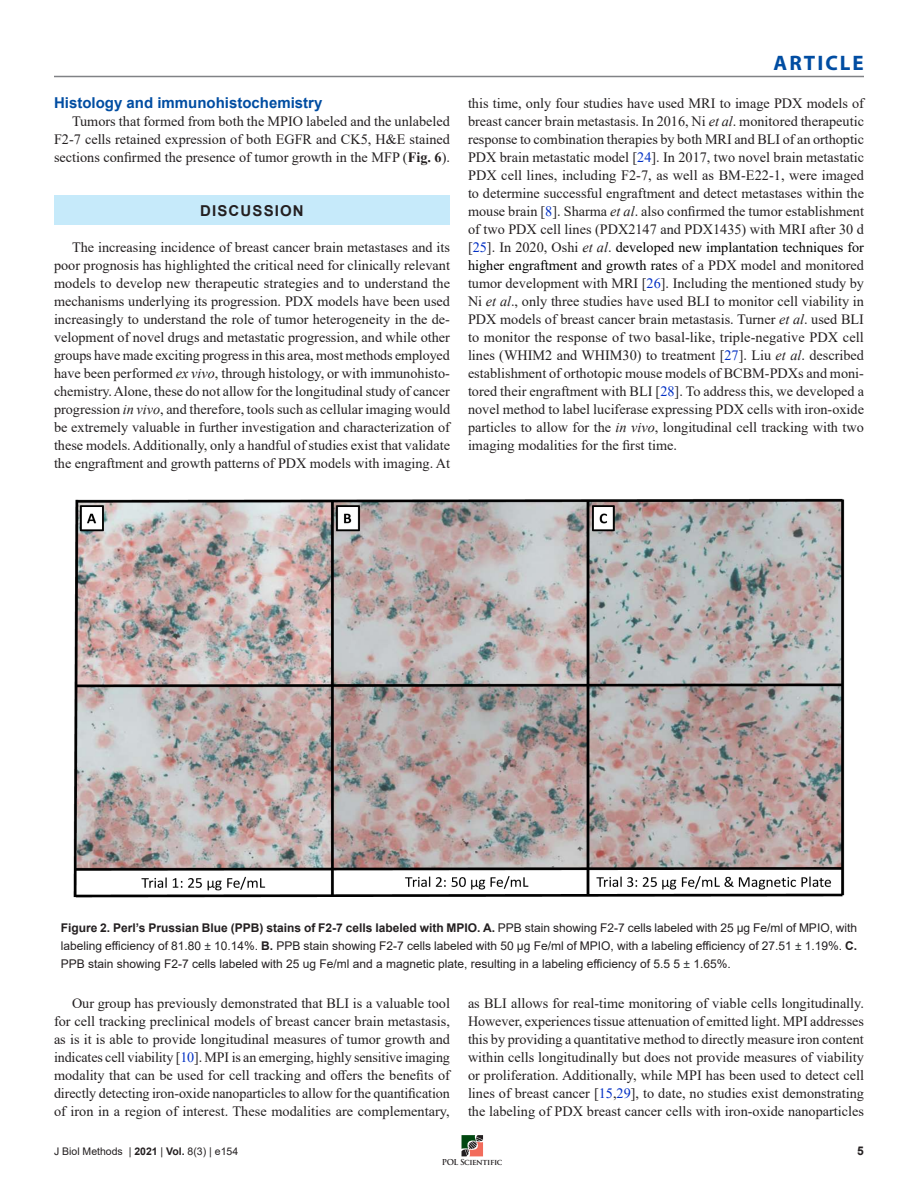
<style>
.page{position:relative;width:918px;height:1188px;background:#fff}
.page>*{position:absolute;margin:0;border:0;box-sizing:border-box;transform-origin:0 0}
.t1{font:700 21px "Myriad Pro";letter-spacing:.095em;color:#014da2}
.Subhead_Blue{font:700 15px "Arial";color:#014da2}
.Section_Header{font:700 15px "Arial";letter-spacing:.075em;color:#231f20}
.Body{font:14.25px/18px "Times New Roman";color:#231f20;text-align:justify}
.Figure_Legend_-_Span{font:12px/18px "Arial";color:#231f20;text-align:justify}
.t2{font:700 12px "Arial";color:#231f20}
.t3{font:10.5px "Arial";color:#231f20}
.t4{font:700 7.95px "Trajan Pro";letter-spacing:-.05em;color:#231f20}
.s1{font-weight:700}
.s2{font-style:italic}
.s3{color:#002fc4}
.s4{color:#000}
.s5{color:#3c4043}
</style>
<div class="page">
<svg style="left:462px;top:1135px;width:21px;height:21px"></svg>
<hr style="left:54px;top:76px;width:810px;height:1px;background:#808285">
<div style="left:54px;top:195px;width:396px;height:30px;background:#c6eafa"></div>
<img style="left:73px;top:498px;width:772px;height:400px">
<p class="Subhead_Blue" style="left:54px;top:92px;width:270px">Histology and immunohistochemistry</p>
<p class="Body" style="left:54px;top:112px;width:398px;text-indent:18px">Tumors that formed from both the MPIO labeled and the unlabeled F2-7 cells retained expression of both EGFR and CK5, H&amp;E stained sections confirmed the presence of tumor growth in the MFP (<span class="s1">Fig. 6</span>).</p>
<p class="Section_Header" style="left:200px;top:200px;width:105px">DISCUSSION</p>
<p class="Body" style="left:54px;top:238px;width:398px;text-indent:18px">The increasing incidence of breast cancer brain metastases and its poor prognosis has highlighted the critical need for clinically relevant models to develop new therapeutic strategies and to understand the mechanisms underlying its progression. PDX models have been used increasingly to understand the role of tumor heterogeneity in the de&shy;velopment of novel drugs and metastatic progression, and while other groups have made exciting progress in this area, most methods employed have been performed <span class="s2">ex vivo</span>, through histology, or with immunohisto&shy;chemistry. Alone, these do not allow for the longitudinal study of cancer progression <span class="s2">in vivo</span>, and therefore, tools such as cellular imaging would be extremely valuable in further investigation and characterization of these models. Additionally, only a handful of studies exist that validate the engraftment and growth patterns of PDX models with imaging. At</p>
<h1 class="t1" style="left:774px;top:49px;width:92px">ARTICLE</h1>
<p class="Body" style="left:468px;top:94px;width:398px">this time, only four studies have used MRI to image PDX models of breast cancer brain metastasis. In 2016, Ni <span class="s2">et al</span>. monitored therapeutic response to combination therapies by both MRI and BLI of an orthoptic PDX brain metastatic model [<span class="s3">24</span>]. In 2017, two novel brain metastatic PDX cell lines, including F2-7, as well as BM-E22-1, were imaged to determine successful engraftment and detect metastases within the mouse brain [<span class="s3">8</span>]. Sharma <span class="s2">et al</span>. also confirmed the tumor establishment of two PDX cell lines (PDX2147 and PDX1435) with MRI after 30 d [<span class="s3">25</span>]. In 2020, Oshi <span class="s2">et al</span>. <span class="s4">developed new implantation techniques for higher engraftment and growth rates</span> of a PDX model and monitored tumor development with MRI [<span class="s3">26</span>]. Including the mentioned study by Ni <span class="s2">et al</span>., only three studies have used BLI to monitor cell viability in PDX models of breast cancer brain metastasis. Turner <span class="s2">et al</span>. used BLI to monitor the response of two basal-like, triple-negative PDX cell lines (WHIM2 and WHIM30) to treatment [<span class="s3">27</span>]. Liu <span class="s2">et al</span>. described establishment of orthotopic mouse models of BCBM-PDXs and moni&shy;tored their engraftment with BLI [<span class="s3">28</span>]. To address this, we developed a novel method to label luciferase expressing PDX cells with iron-oxide particles to allow for the <span class="s2">in vivo</span>, longitudinal cell tracking with two imaging modalities for the first time.</p>
<p class="Figure_Legend_-_Span" style="left:61px;top:918px;width:798px"><span class="s1">Figure 2. Perl’s Prussian Blue (PPB) stains of F2-7 cells labeled with MPIO. A.</span> PPB stain showing F2-7 cells labeled with 25 μg Fe/ml of MPIO, with labeling efficiency of 81.80 <span class="s5">±</span> 10.14%. <span class="s1">B.</span> PPB stain showing F2-7 cells labeled with 50 μg Fe/ml of MPIO, with a labeling efficiency of 27.51 <span class="s5">±</span> 1.19%. <span class="s1">C.<br></span>PPB stain showing F2-7 cells labeled with 25 ug Fe/ml and a magnetic plate, resulting in a labeling efficiency of 5.5 5 <span class="s5">±</span> 1.65%.</p>
<p class="Body" style="left:54px;top:994px;width:398px;text-indent:18px">Our group has previously demonstrated that BLI is a valuable tool for cell tracking preclinical models of breast cancer brain metastasis, as is it is able to provide longitudinal measures of tumor growth and indicates cell viability [<span class="s3">10</span>]. MPI is an emerging, highly sensitive imaging modality that can be used for cell tracking and offers the benefits of directly detecting iron-oxide nanoparticles to allow for the quantification of iron in a region of interest. These modalities are complementary,</p>
<p class="Body" style="left:468px;top:994px;width:398px">as BLI allows for real-time monitoring of viable cells longitudinally.<br>However, experiences tissue attenuation of emitted light. MPI addresses this by providing a quantitative method to directly measure iron content within cells longitudinally but does not provide measures of viability or proliferation. Additionally, while MPI has been used to detect cell lines of breast cancer [<span class="s3">15</span>,<span class="s3">29</span>], to date, no studies exist demonstrating the labeling of PDX breast cancer cells with iron-oxide nanoparticles</p>
<p class="t3" style="left:54px;top:1144px;width:186px">J Biol Methods | <span class="s1">2021</span> | <span class="s1">Vol.</span> 8(3) | e154</p>
<p class="t2" style="left:857px;top:1142px;width:8px">5</p>
<p class="t4" style="left:442px;top:1158px;width:62px">POL Scientific</p>
</div>
